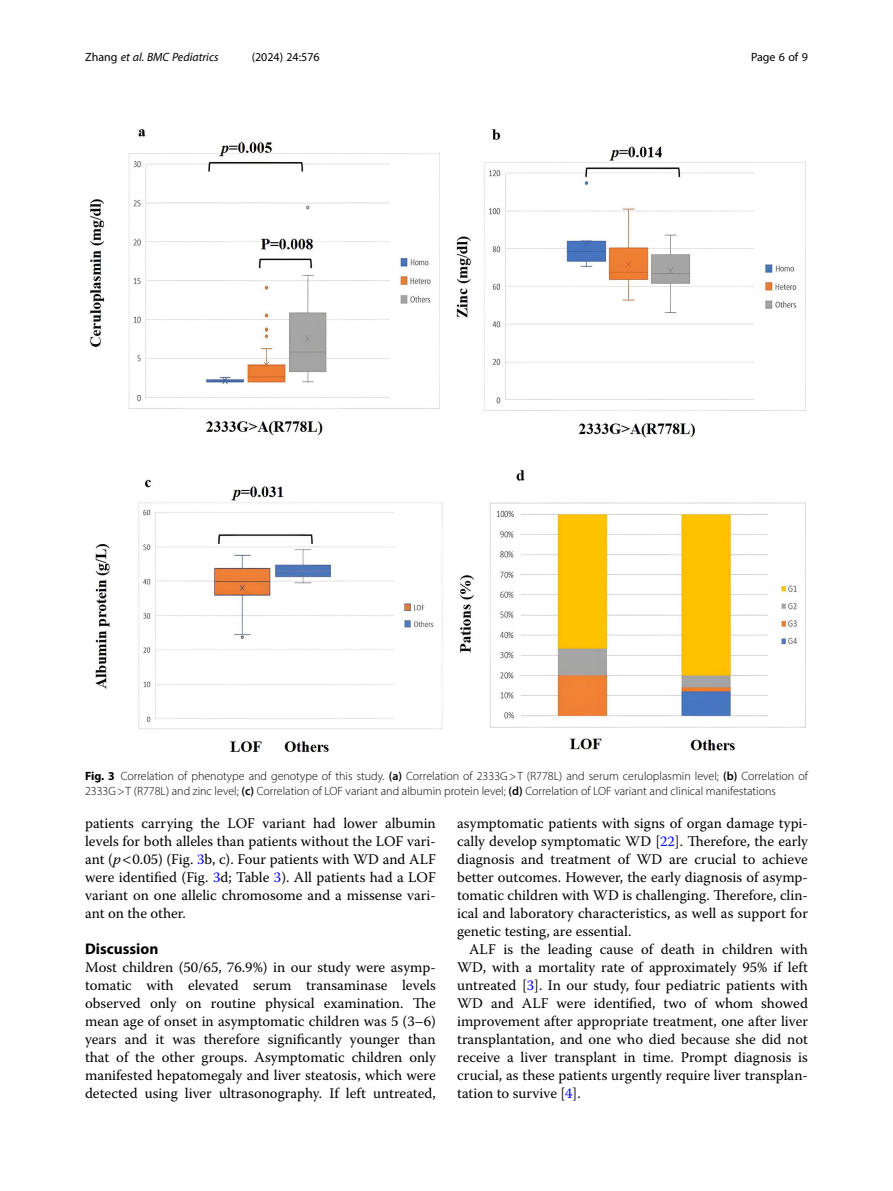
<style>
.page{position:relative;width:893px;height:1191px;background:#fff}
.page>*{position:absolute;margin:0;border:0;box-sizing:border-box;transform-origin:0 0}
.Head_1{font:700 15.45px "Myriad Pro";color:#000}
.Body_Text{font:14.7px/18px "Warnock Pro";color:#000;text-align:justify}
.Body_Text_Indent{font:14.7px/18px "Warnock Pro";color:#000;text-align:justify}
.Figure_Caption{font:300 12px/15px "Myriad Pro";color:#000}
.t1{font:italic 12px "Myriad Pro";color:#000}
.t2{font:12px "Myriad Pro";color:#000}
.s1{font-style:normal}
.s2{font-weight:700}
.s3{font-weight:600}
.s4{font-style:italic}
.s5{color:#00f}
</style>
<div class="page">
<img style="left:90px;top:129px;width:716px;height:623px">
<p class="t1" style="left:85px;top:50px;width:135px"><span class="s1">Zhang</span> et al. BMC Pediatrics</p>
<p class="t2" style="left:252px;top:50px;width:70px">(2024) 24:576</p>
<p class="t2" style="left:751px;top:50px;width:58px">Page 6 of 9</p>
<p class="Figure_Caption" style="left:85px;top:768px;width:724px"><span class="s2">Fig. 3</span> Correlation of phenotype and genotype of this study. <span class="s3">(a)</span> Correlation of 2333G&gt;T (R778L) and serum ceruloplasmin level; <span class="s3">(b)</span> Correlation of<br>2333G&gt;T (R778L) and zinc level; <span class="s3">(c)</span> Correlation of LOF variant and albumin protein level; <span class="s3">(d)</span> Correlation of LOF variant and clinical manifestations</p>
<p class="Body_Text_Indent" style="left:85px;top:814px;width:352px">patients carrying the LOF variant had lower albumin levels for both alleles than patients without the LOF vari&shy;ant (<span class="s4">p</span> 0.05) (Fig. <span class="s5">3</span>b, c). Four patients with WD and ALF were identified (Fig. <span class="s5">3</span>d; Table <span class="s5">3</span>). All patients had a LOF variant on one allelic chromosome and a missense vari&shy;ant on the other.</p>
<p class="Head_1" style="left:85px;top:939px;width:75px">Discussion</p>
<p class="Body_Text" style="left:85px;top:958px;width:352px">Most children (50/65, 76.9%) in our study were asymp&shy;tomatic with elevated serum transaminase levels observed only on routine physical examination. The mean age of onset in asymptomatic children was 5 (3–6) years and it was therefore significantly younger than that of the other groups. Asymptomatic children only manifested hepatomegaly and liver steatosis, which were detected using liver ultrasonography. If left untreated,</p>
<p class="Body_Text" style="left:457px;top:814px;width:352px">asymptomatic patients with signs of organ damage typi&shy;cally develop symptomatic WD [<span class="s5">22</span>]. Therefore, the early diagnosis and treatment of WD are crucial to achieve better outcomes. However, the early diagnosis of asymp&shy;tomatic children with WD is challenging. Therefore, clin&shy;ical and laboratory characteristics, as well as support for genetic testing, are essential.</p>
<p class="Body_Text_Indent" style="left:457px;top:940px;width:352px;text-indent:12px">ALF is the leading cause of death in children with WD, with a mortality rate of approximately 95% if left untreated [<span class="s5">3</span>]. In our study, four pediatric patients with WD and ALF were identified, two of whom showed improvement after appropriate treatment, one after liver transplantation, and one who died because she did not receive a liver transplant in time. Prompt diagnosis is crucial, as these patients urgently require liver transplan&shy;tation to survive [<span class="s5">4</span>].</p>
</div>
